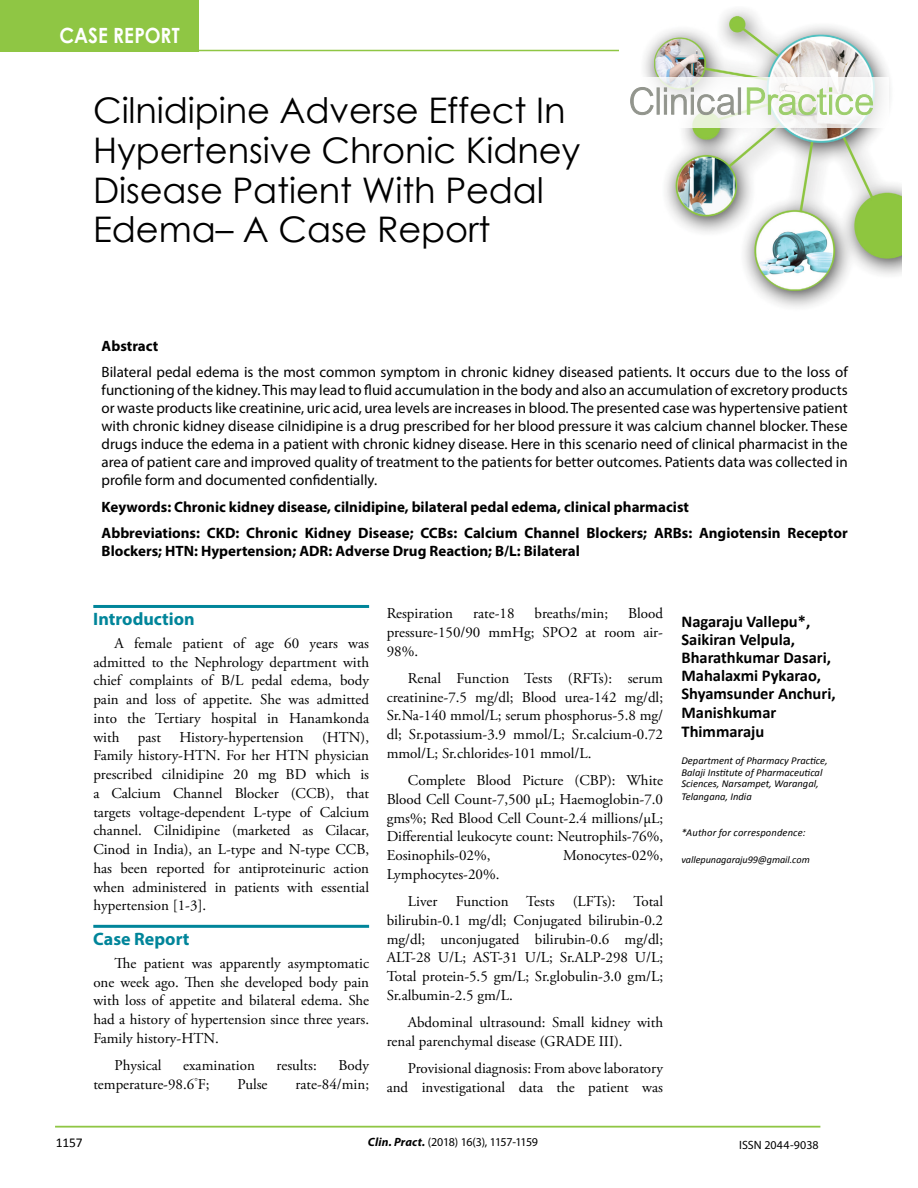
<style>
.page{position:relative;width:918px;height:1188px;background:#fff}
.page>*{position:absolute;margin:0;border:0;box-sizing:border-box;transform-origin:0 0}
.t1{font:35.25px/39.6px "Century Gothic";letter-spacing:-.005em;color:#000}
.t2{font:700 21px "Century Gothic";color:#fff;scale:.9 1}
.t3{font:700 18px "Myriad Pro";color:#00859a}
.t4{font:700 16.5px/18.1px "Calibri";color:#000}
.t5{font:15px/18.8px "Adobe Garamond Pro";color:#000;text-align:justify}
.t6{font:15px/18px "Myriad Pro";color:#000;text-align:justify}
.t7{font:700 15px/26.5px "Myriad Pro";color:#000}
.t8{font:13.5px "Calibri";color:#000}
.t9{font:12px "Myriad Pro";letter-spacing:-.04em;color:#000}
.t10{font:12px "Myriad Pro";letter-spacing:-.005em;color:#000}
.t11{font:italic 10.5px/11.6px "Calibri";color:#000}
.t12{font:italic 10.2px "Calibri";letter-spacing:-.005em;color:#000}
.s1{font-weight:700;font-style:italic}
</style>
<div class="page">
<hr style="left:1px;top:50px;width:890px;height:1px;background:#8fc644">
<hr style="left:55px;top:1126px;width:765px;height:2px;background:#8fc644">
<img style="left:620px;top:10px;width:281px;height:297px">
<svg style="left:620px;top:77px;width:269px;height:50px"></svg>
<svg style="left:630px;top:87px;width:111px;height:28px"></svg>
<svg style="left:747px;top:87px;width:126px;height:28px"></svg>
<hr style="left:93px;top:605px;width:276px;height:3px;background:#00859a">
<hr style="left:93px;top:925px;width:276px;height:3px;background:#00859a">
<div style="left:0;top:0;width:199px;height:51px;background:#8fc644"></div>
<h2 class="t2" style="left:60px;top:19px;width:135px">CASE REPORT</h2>
<h1 class="t1" style="left:93px;top:90px;width:489px">Cilnidipine Adverse Effect In<br>Hypertensive Chronic Kidney<br>Disease Patient With Pedal<br>Edema– A Case Report</h1>
<p class="t7" style="left:102px;top:332px;width:58px">Abstract</p>
<p class="t6" style="left:102px;top:363px;width:748px">Bilateral pedal edema is the most common symptom in chronic kidney diseased patients. It occurs due to the loss of functioning of the kidney. This may lead to fluid accumulation in the body and also an accumulation of excretory products or waste products like creatinine, uric acid, urea levels are increases in blood. The presented case was hypertensive patient with chronic kidney disease cilnidipine is a drug prescribed for her blood pressure it was calcium channel blocker. These drugs induce the edema in a patient with chronic kidney disease. Here in this scenario need of clinical pharmacist in the area of patient care and improved quality of treatment to the patients for better outcomes. Patients data was collected in profile form and documented confidentially.</p>
<p class="t7" style="left:102px;top:493px;width:748px">Keywords: Chronic kidney disease, cilnidipine, bilateral pedal edema, clinical pharmacist<br>Abbreviations: CKD: Chronic Kidney Disease; CCBs: Calcium Channel Blockers; ARBs: Angiotensin Receptor</p>
<p class="t7" style="left:102px;top:537px;width:480px">Blockers; HTN: Hypertension; ADR: Adverse Drug Reaction; B/L: Bilateral</p>
<p class="t3" style="left:93px;top:607px;width:103px">Introduction</p>
<p class="t5" style="left:93px;top:634px;width:277px;text-indent:21px">A female patient of age 60 years was admitted to the Nephrology department with chief complaints of B/L pedal edema, body pain and loss of appetite. She was admitted into the Tertiary hospital in Hanamkonda with past History-hypertension (HTN), Family history-HTN. For her HTN physician prescribed cilnidipine 20 mg BD which is a Calcium Channel Blocker (CCB), that targets voltage-dependent L-type of Calcium channel. Cilnidipine (marketed as Cilacar, Cinod in India), an L-type and N-type CCB, has been reported for antiproteinuric action when administered in patients with essential hypertension [1-3].</p>
<p class="t3" style="left:93px;top:927px;width:98px">Case Report</p>
<p class="t5" style="left:93px;top:954px;width:277px;text-indent:21px">The patient was apparently asymptomatic one week ago. Then she developed body pain with loss of appetite and bilateral edema. She had a history of hypertension since three years.<br>Family history-HTN.</p>
<p class="t5" style="left:115px;top:1056px;width:48px">Physical</p>
<p class="t5" style="left:183px;top:1056px;width:73px">examination</p>
<p class="t5" style="left:277px;top:1056px;width:42px">results:</p>
<p class="t5" style="left:339px;top:1056px;width:32px">Body</p>
<p class="t5" style="left:93px;top:1075px;width:118px">temperature-98.6<sup>°</sup>F;</p>
<p class="t5" style="left:238px;top:1075px;width:31px">Pulse</p>
<p class="t5" style="left:296px;top:1075px;width:75px">rate-84/min;</p>
<p class="t5" style="left:387px;top:605px;width:278px;text-indent:242px">Blood pressure-150/90 mmHg; SPO2 at room air-98%.</p>
<p class="t5" style="left:387px;top:669px;width:278px;text-indent:21px">Renal Function Tests (RFTs): serum creatinine-7.5 mg/dl; Blood urea-142 mg/dl; Sr.Na-140 mmol/L; serum phosphorus-5.8 mg/ dl; Sr.potassium-3.9 mmol/L; Sr.calcium-0.72 mmol/L; Sr.chlorides-101 mmol/L.</p>
<p class="t5" style="left:387px;top:772px;width:278px;text-indent:21px">Complete Blood Picture (CBP): White Blood Cell Count-7,500 µL; Haemoglobin-7.0 gms%; Red Blood Cell Count-2.4 millions/µL; Differential leukocyte count: Neutrophils-76%, Eosinophils-02%,</p>
<p class="t5" style="left:387px;top:605px;width:68px">Respiration</p>
<p class="t5" style="left:473px;top:605px;width:43px">rate-18</p>
<p class="t5" style="left:535px;top:605px;width:75px">breaths/min;</p>
<p class="t5" style="left:563px;top:847px;width:101px">Monocytes-02%,</p>
<p class="t5" style="left:408px;top:861px;width:257px;line-height:27.3px;text-indent:-21px">Lymphocytes-20%.<br>Liver Function Tests (LFTs): Total</p>
<p class="t5" style="left:387px;top:911px;width:278px">bilirubin-0.1 mg/dl; Conjugated bilirubin-0.2 mg/dl; unconjugated bilirubin-0.6 mg/dl; ALT-28 U/L; AST-31 U/L; Sr.ALP-298 U/L; Total protein-5.5 gm/L; Sr.globulin-3.0 gm/L; Sr.albumin-2.5 gm/L.</p>
<p class="t5" style="left:387px;top:1014px;width:278px;text-indent:21px">Abdominal ultrasound: Small kidney with renal parenchymal disease (GRADE III).</p>
<p class="t5" style="left:387px;top:1060px;width:278px;text-align:right">Provisional diagnosis: From above laboratory and investigational data the patient was</p>
<p class="t4" style="left:682px;top:612px;width:156px">Nagaraju Vallepu*,<br>Saikiran Velpula,<br>Bharathkumar Dasari,<br>Mahalaxmi Pykarao,<br>Shyamsunder Anchuri,<br>Manishkumar</p>
<p class="t4" style="left:682px;top:723px;width:84px">Thimmaraju</p>
<p class="t11" style="left:682px;top:754px;width:148px">Department of Pharmacy Practice,<br>Balaji Institute of Pharmaceutical<br>Sciences, Narsampet, Warangal,</p>
<p class="t11" style="left:682px;top:790px;width:72px">Telangana, India</p>
<p class="t11" style="left:682px;top:826px;width:126px">*Author for correspondence:</p>
<p class="t12" style="left:682px;top:853px;width:130px">vallepunagaraju99@gmail.com</p>
<p class="t9" style="left:368px;top:1134px;width:172px"><span class="s1">Clin. Pract.</span> (2018) 16(3), 1157-1159</p>
<p class="t8" style="left:56px;top:1134px;width:29px">1157</p>
<p class="t10" style="left:739px;top:1138px;width:81px">ISSN 2044-9038</p>
</div>
